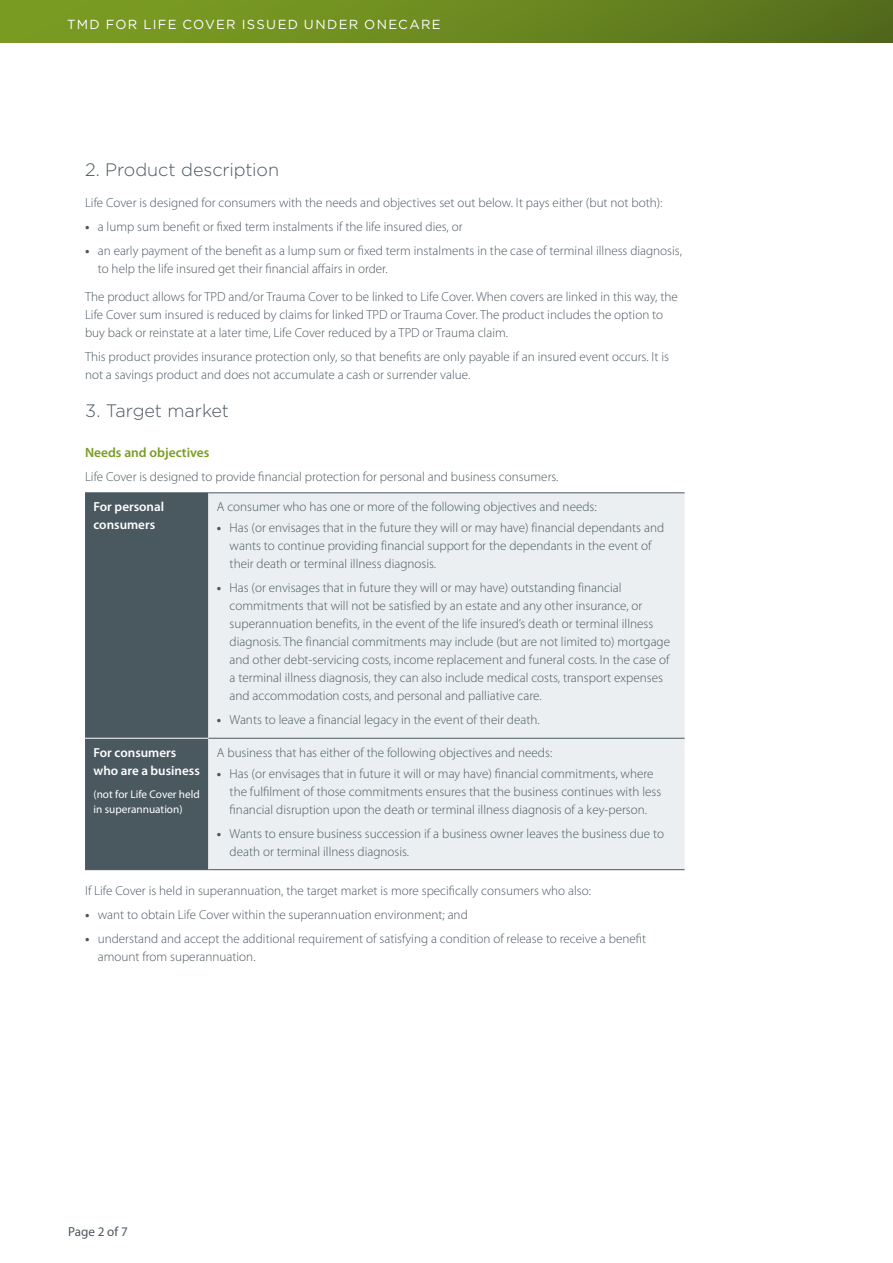
<style>
.page{position:relative;width:893px;height:1263px;background:#fff}
.page>*{position:absolute;margin:0;border:0;box-sizing:border-box;transform-origin:0 0}
.t1{font:300 18px "Gotham";letter-spacing:-.005em;color:#4a585f}
.t2{font:600 13.5px "Myriad Pro";color:#7a9c22}
.t3{font:300 13.2px/18px "Myriad Pro";color:#4a585f}
.t4{font:600 13.2px/18px "Myriad Pro";color:#fff}
.t5{font:13.2px "Gotham";letter-spacing:.095em;color:#fff}
.t6{font:13.2px "Myriad Pro";color:#4a585f}
.t7{font:11.25px/15px "Myriad Pro";color:#fff}
.s1{font-weight:700}
</style>
<div class="page">
<div style="left:0;top:0;width:893px;height:43px;background:linear-gradient(to right,#80a223,#556e1d)"></div>
<div style="left:85px;top:493px;width:123px;height:376px;background:#4a585f"></div>
<div style="left:208px;top:493px;width:477px;height:376px;background:#eceff1"></div>
<hr style="left:85px;top:869px;width:123px;height:1px;background:#4a585f">
<hr style="left:208px;top:869px;width:477px;height:1px;background:#4a585f">
<hr style="left:85px;top:492px;width:123px;height:1px;background:#4a585f">
<hr style="left:208px;top:492px;width:477px;height:1px;background:#4a585f">
<hr style="left:208px;top:738px;width:477px;height:1px;background:#4a585f">
<hr style="left:85px;top:738px;width:123px;height:1px;background:#fff">
<p class="t5" style="left:67px;top:16px;width:375px">TMD FOR LIFE COVER ISSUED UNDER ONECARE</p>
<h1 class="t1" style="left:85px;top:158px;width:196px">2. Product description</h1>
<p class="t3" style="left:85px;top:193px;width:579px">Life Cover is designed for consumers with the needs and objectives set out below. It pays either (but not both):</p>
<p class="t3" style="left:85px;top:217px;width:379px"><span class="s1">•</span> a lump sum benefit or fixed term instalments if the life insured dies, or</p>
<p class="t3" style="left:98px;top:241px;width:586px;text-indent:-13px"><span class="s1">•</span> an early payment of the benefit as a lump sum or fixed term instalments in the case of terminal illness diagnosis, to help the life insured get their financial affairs in order.</p>
<p class="t3" style="left:85px;top:288px;width:594px">The product allows for TPD and/or Trauma Cover to be linked to Life Cover. When covers are linked in this way, the<br>Life Cover sum insured is reduced by claims for linked TPD or Trauma Cover. The product includes the option to buy back or reinstate at a later time, Life Cover reduced by a TPD or Trauma claim.</p>
<p class="t3" style="left:85px;top:348px;width:586px">This product provides insurance protection only, so that benefits are only payable if an insured event occurs. It is not a savings product and does not accumulate a cash or surrender value.</p>
<h1 class="t1" style="left:85px;top:399px;width:146px">3. Target market</h1>
<p class="t2" style="left:85px;top:443px;width:126px">Needs and objectives</p>
<p class="t3" style="left:85px;top:467px;width:475px">Life Cover is designed to provide financial protection for personal and business consumers.</p>
<p class="t4" style="left:94px;top:497px;width:72px">For personal consumers</p>
<p class="t3" style="left:217px;top:498px;width:381px">A consumer who has one or more of the following objectives and needs:</p>
<p class="t3" style="left:230px;top:519px;width:436px;text-indent:-13px"><span class="s1">•</span> Has (or envisages that in the future they will or may have) financial dependants and wants to continue providing financial support for the dependants in the event of their death or terminal illness diagnosis.</p>
<p class="t3" style="left:230px;top:579px;width:442px;text-indent:-13px"><span class="s1">•</span> Has (or envisages that in future they will or may have) outstanding financial commitments that will not be satisfied by an estate and any other insurance, or superannuation benefits, in the event of the life insured’s death or terminal illness diagnosis. The financial commitments may include (but are not limited to) mortgage and other debt-servicing costs, income replacement and funeral costs. In the case of a terminal illness diagnosis, they can also include medical costs, transport expenses and accommodation costs, and personal and palliative care.</p>
<p class="t3" style="left:217px;top:710px;width:324px"><span class="s1">•</span> Wants to leave a financial legacy in the event of their death.</p>
<p class="t3" style="left:217px;top:743px;width:337px">A business that has either of the following objectives and needs:</p>
<p class="t3" style="left:230px;top:764px;width:433px;text-indent:-13px"><span class="s1">•</span> Has (or envisages that in future it will or may have) financial commitments, where the fulfilment of those commitments ensures that the business continues with less financial disruption upon the death or terminal illness diagnosis of a key-person.</p>
<p class="t3" style="left:230px;top:824px;width:436px;text-indent:-13px"><span class="s1">•</span> Wants to ensure business succession if a business owner leaves the business due to death or terminal illness diagnosis.</p>
<p class="t3" style="left:85px;top:881px;width:507px">If Life Cover is held in superannuation, the target market is more specifically consumers who also:</p>
<p class="t3" style="left:85px;top:905px;width:384px"><span class="s1">•</span> want to obtain Life Cover within the superannuation environment; and</p>
<p class="t3" style="left:98px;top:929px;width:550px;text-indent:-13px"><span class="s1">•</span> understand and accept the additional requirement of satisfying a condition of release to receive a benefit amount from superannuation.</p>
<p class="t4" style="left:94px;top:743px;width:108px">For consumers who are a business</p>
<p class="t7" style="left:94px;top:787px;width:108px">(not for Life Cover held in superannuation)</p>
<p class="t6" style="left:68px;top:1224px;width:61px">Page 2 of 7</p>
</div>
